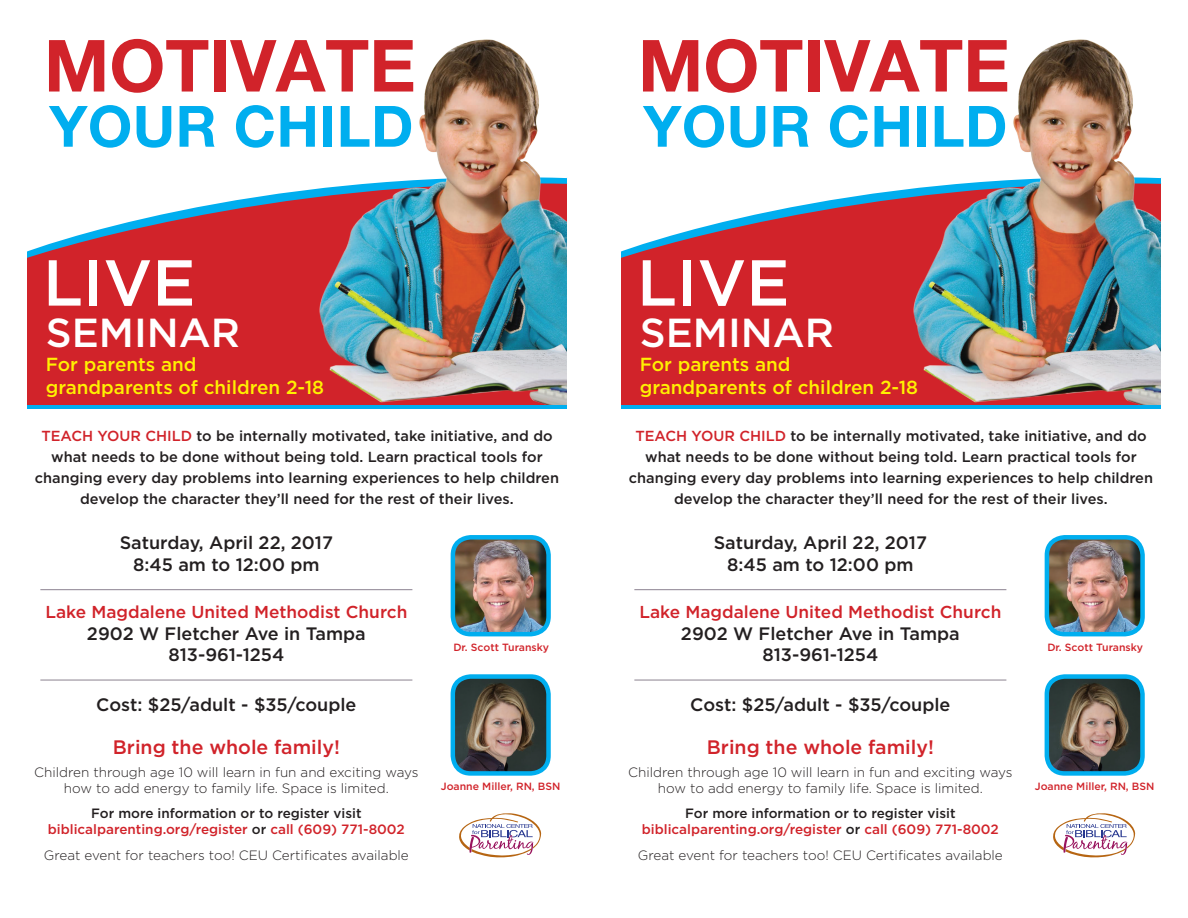
<style>
.page{position:relative;width:1188px;height:918px;background:#fff}
.page>*{position:absolute;margin:0;border:0;box-sizing:border-box;transform-origin:0 0}
.t1{font:700 72px "Helvetica Neue LT Pro";color:#d1232a}
.t2{font:500 64.8px "Gotham";color:#fff}
.t3{font:700 57px "Helvetica Neue LT Pro";letter-spacing:.01em;color:#00aeef}
.t4{font:500 40.5px "Gotham";color:#fff}
.t5{font:500 19.5px "Gotham";color:#d1232a}
.t6{font:500 18.9px "Gotham";color:#fff101}
.t7{font:500 18px "Gotham";color:#231f20}
.t8{font:500 17.25px "Gotham";color:#d1232a}
.t9{font:500 14.55px/21px "Gotham";color:#231f20;text-align:center}
.t10{font:300 13.5px/16.2px "Gotham";color:#231f20;text-align:center}
.t11{font:500 13.5px "Gotham";color:#d1232a}
.t12{font:500 13.5px "Gotham";color:#231f20}
.t13{font:500 10.5px "Gotham";color:#d1232a}
.s1{color:#d1232a}
.s2{color:#231f20}
</style>
<div class="page">
<svg style="left:27px;top:190px;width:275px;height:215px;background:#ce434b"></svg>
<img style="left:302px;top:39px;width:265px;height:366px">
<img style="left:453px;top:540px;width:93px;height:94px">
<div style="left:451px;top:535px;width:100px;height:101px;border:4px solid #00aeef;border-radius:18px"></div>
<img style="left:453px;top:679px;width:93px;height:92px">
<div style="left:451px;top:674px;width:100px;height:102px;border:4px solid #00aeef;border-radius:18px"></div>
<hr style="left:40px;top:589px;width:372px;height:1px;background:#8c8290">
<hr style="left:40px;top:680px;width:372px;height:1px;background:#8c8290">
<hr style="left:27px;top:405px;width:540px;height:3px;background:#00aeef">
<svg style="left:459px;top:813px;width:83px;height:45px"></svg>
<svg style="left:621px;top:190px;width:275px;height:215px;background:#ce434b"></svg>
<img style="left:896px;top:39px;width:265px;height:366px">
<img style="left:1047px;top:540px;width:93px;height:94px">
<div style="left:1045px;top:535px;width:100px;height:101px;border:4px solid #00aeef;border-radius:18px"></div>
<img style="left:1047px;top:679px;width:93px;height:92px">
<div style="left:1045px;top:674px;width:100px;height:102px;border:4px solid #00aeef;border-radius:18px"></div>
<hr style="left:634px;top:589px;width:372px;height:1px;background:#8c8290">
<hr style="left:634px;top:680px;width:372px;height:1px;background:#8c8290">
<hr style="left:621px;top:405px;width:540px;height:3px;background:#00aeef">
<svg style="left:1053px;top:813px;width:83px;height:45px"></svg>
<p class="t1" style="left:44px;top:21px;width:373px">MOTIVATE</p>
<p class="t3" style="left:49px;top:91px;width:366px">YOUR CHILD</p>
<p class="t1" style="left:638px;top:21px;width:373px">MOTIVATE</p>
<p class="t3" style="left:643px;top:91px;width:366px">YOUR CHILD</p>
<p class="t2" style="left:43px;top:240px;width:154px">LIVE</p>
<p class="t4" style="left:46px;top:306px;width:196px">SEMINAR</p>
<p class="t6" style="left:46px;top:352px;width:152px">For parents and</p>
<p class="t6" style="left:46px;top:375px;width:280px">grandparents of children 2-18</p>
<p class="t9" style="left:35px;top:425px;width:526px"><span class="s1">TEACH YOUR CHILD</span> to be internally motivated, take initiative, and do what needs to be done without being told. Learn practical tools for changing every day problems into learning experiences to help children develop the character they’ll need for the rest of their lives.</p>
<p class="t2" style="left:637px;top:240px;width:154px">LIVE</p>
<p class="t4" style="left:640px;top:306px;width:196px">SEMINAR</p>
<p class="t6" style="left:640px;top:352px;width:152px">For parents and</p>
<p class="t6" style="left:640px;top:375px;width:280px">grandparents of children 2-18</p>
<p class="t9" style="left:629px;top:425px;width:526px"><span class="s1">TEACH YOUR CHILD</span> to be internally motivated, take initiative, and do what needs to be done without being told. Learn practical tools for changing every day problems into learning experiences to help children develop the character they’ll need for the rest of their lives.</p>
<p class="t7" style="left:120px;top:531px;width:215px">Saturday, April 22, 2017</p>
<p class="t7" style="left:133px;top:552px;width:188px">8:45 am to 12:00 pm</p>
<p class="t8" style="left:45px;top:601px;width:363px">Lake Magdalene United Methodist Church</p>
<p class="t7" style="left:87px;top:622px;width:280px">2902 W Fletcher Ave in Tampa</p>
<p class="t7" style="left:168px;top:643px;width:117px">813-961-1254</p>
<p class="t7" style="left:96px;top:692px;width:262px">Cost: $25/adult - $35/couple</p>
<p class="t5" style="left:113px;top:735px;width:229px">Bring the whole family!</p>
<p class="t10" style="left:34px;top:764px;width:386px">Children through age 10 will learn in fun and exciting ways how to add energy to family life. Space is limited.</p>
<p class="t13" style="left:453px;top:641px;width:97px">Dr. Scott Turansky</p>
<p class="t13" style="left:441px;top:780px;width:121px">Joanne Miller, RN, BSN</p>
<p class="t7" style="left:714px;top:531px;width:215px">Saturday, April 22, 2017</p>
<p class="t7" style="left:727px;top:552px;width:188px">8:45 am to 12:00 pm</p>
<p class="t8" style="left:639px;top:601px;width:363px">Lake Magdalene United Methodist Church</p>
<p class="t7" style="left:681px;top:622px;width:280px">2902 W Fletcher Ave in Tampa</p>
<p class="t7" style="left:762px;top:643px;width:117px">813-961-1254</p>
<p class="t7" style="left:690px;top:692px;width:262px">Cost: $25/adult - $35/couple</p>
<p class="t5" style="left:707px;top:735px;width:229px">Bring the whole family!</p>
<p class="t10" style="left:628px;top:764px;width:386px">Children through age 10 will learn in fun and exciting ways how to add energy to family life. Space is limited.</p>
<p class="t13" style="left:1047px;top:641px;width:97px">Dr. Scott Turansky</p>
<p class="t13" style="left:1035px;top:780px;width:121px">Joanne Miller, RN, BSN</p>
<p class="t12" style="left:91px;top:804px;width:272px">For more information or to register visit</p>
<p class="t11" style="left:48px;top:820px;width:359px">biblicalparenting.org/register <span class="s2">or</span> call (609) 771-8002</p>
<p class="t12" style="left:685px;top:804px;width:272px">For more information or to register visit</p>
<p class="t11" style="left:642px;top:820px;width:359px">biblicalparenting.org/register <span class="s2">or</span> call (609) 771-8002</p>
<p class="t10" style="left:44px;top:847px;width:366px">Great event for teachers too! CEU Certificates available</p>
<p class="t10" style="left:638px;top:847px;width:366px">Great event for teachers too! CEU Certificates available</p>
</div>
